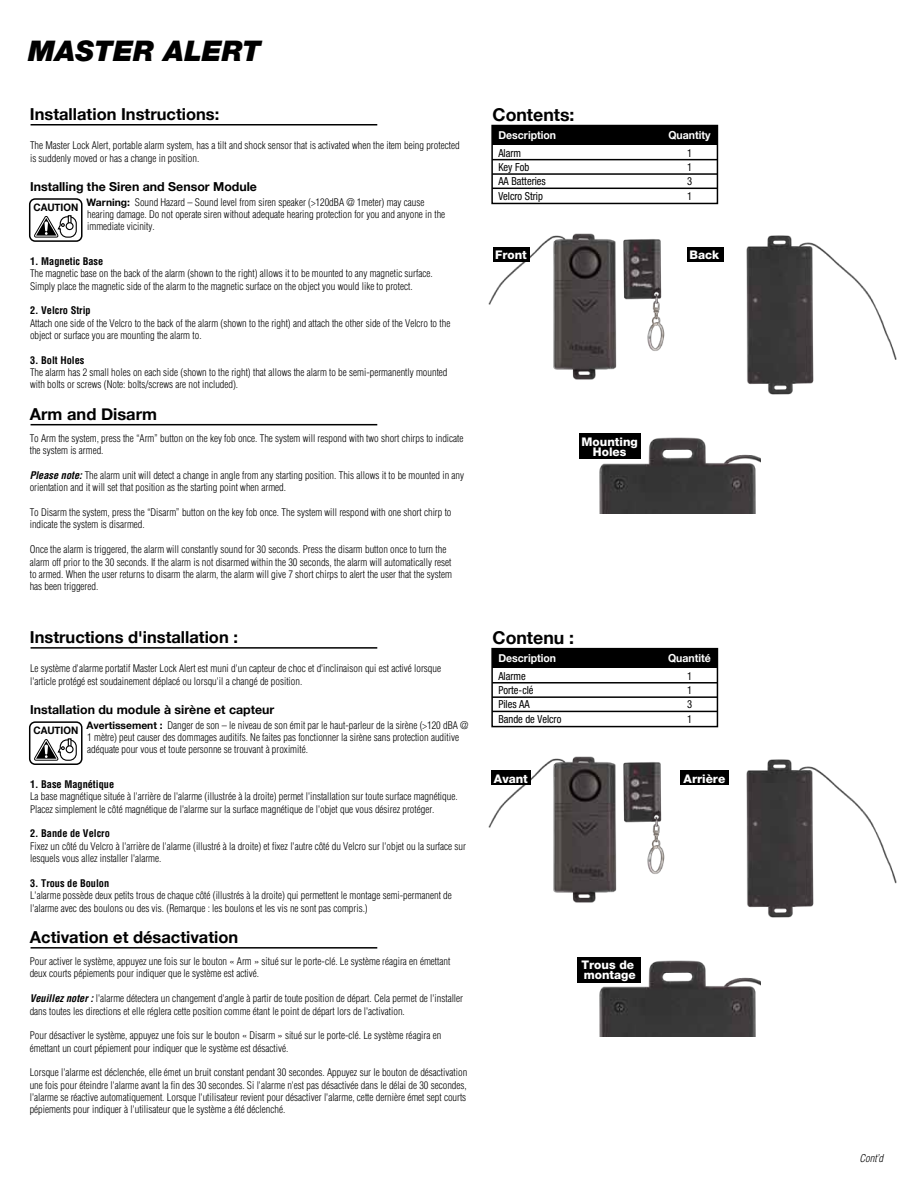
<style>
.page{position:relative;width:918px;height:1188px;background:#fff}
.page>*{position:absolute;margin:0;border:0;box-sizing:border-box;transform-origin:0 0}
.t1{font:italic 900 28.5px "Helvetica Neue LT";color:#000}
.t2{font:700 17.7px "Helvetica Neue";color:#000}
.t3{font:700 16.5px "Helvetica Neue";color:#000}
.t4{font:700 12.3px "Helvetica Neue";color:#000}
.t5{font:800 11.85px/10.2px "Helvetica Neue";color:#fff;text-align:center}
.t6{font:condensed 11.1px "Helvetica Neue";color:#000;scale:.95 1}
.t7{font:700 11.1px "Helvetica Neue";color:#fff;scale:.95 1}
.t8{font:italic 300 condensed 10.5px "Helvetica";color:#000}
.t9{font:300 condensed 10.35px/12.3px "Helvetica";color:#000}
.t10{font:700 condensed 10.35px "Helvetica";color:#000}
.t11{font:700 10.35px "Helvetica Neue";color:#000;scale:.95 1}
.s1{font-family:"Helvetica Neue";font-weight:700;font-stretch:normal}
.s2{font-weight:700;font-style:italic}
</style>
<div class="page">
<div style="left:492px;top:126px;width:225px;height:19px;background:#000"></div>
<div style="left:491px;top:125px;width:227px;height:79px;border:1px solid #000"></div>
<hr style="left:492px;top:173px;width:225px;height:2px;background:#000">
<hr style="left:492px;top:159px;width:225px;height:1px;background:#000">
<hr style="left:492px;top:188px;width:225px;height:1px;background:#000">
<hr style="left:31px;top:424px;width:346px;height:1px;background:#000">
<hr style="left:31px;top:124px;width:346px;height:2px;background:#000">
<svg style="left:34px;top:215px;width:43px;height:23px"></svg>
<div style="left:66px;top:223px;width:7px;height:7px;background:#fff;border-radius:50%"></div>
<div style="left:66px;top:222px;width:8px;height:8px;border:1px solid #000;border-radius:50%"></div>
<div style="left:29px;top:198px;width:54px;height:44px;border:2px solid #000;border-radius:5px"></div>
<img style="left:624px;top:239px;width:41px;height:112px">
<img style="left:488px;top:233px;width:136px;height:147px">
<img style="left:746px;top:235px;width:151px;height:160px">
<img style="left:594px;top:433px;width:167px;height:81px">
<div style="left:579px;top:434px;width:62px;height:25px;background:#000"></div>
<div style="left:687px;top:247px;width:36px;height:15px;background:#000"></div>
<div style="left:493px;top:247px;width:37px;height:15px;background:#000"></div>
<div style="left:492px;top:649px;width:225px;height:19px;background:#000"></div>
<div style="left:491px;top:648px;width:227px;height:79px;border:1px solid #000"></div>
<hr style="left:492px;top:696px;width:225px;height:2px;background:#000">
<hr style="left:492px;top:682px;width:225px;height:2px;background:#000">
<hr style="left:492px;top:711px;width:225px;height:1px;background:#000">
<hr style="left:31px;top:947px;width:346px;height:2px;background:#000">
<hr style="left:31px;top:647px;width:346px;height:2px;background:#000">
<svg style="left:34px;top:738px;width:43px;height:23px"></svg>
<div style="left:66px;top:746px;width:7px;height:7px;background:#fff;border-radius:50%"></div>
<div style="left:66px;top:745px;width:8px;height:8px;border:1px solid #000;border-radius:50%"></div>
<div style="left:29px;top:721px;width:54px;height:44px;border:2px solid #000;border-radius:5px"></div>
<img style="left:624px;top:762px;width:41px;height:112px">
<img style="left:488px;top:756px;width:136px;height:147px">
<img style="left:746px;top:759px;width:151px;height:159px">
<img style="left:594px;top:960px;width:167px;height:77px">
<div style="left:578px;top:957px;width:63px;height:25px;background:#000"></div>
<div style="left:680px;top:770px;width:48px;height:15px;background:#000"></div>
<div style="left:491px;top:770px;width:40px;height:15px;background:#000"></div>
<h1 class="t1" style="left:28px;top:34px;width:234px">MASTER ALERT</h1>
<h3 class="t3" style="left:30px;top:104px;width:191px">Installation Instructions:</h3>
<p class="t9" style="left:30px;top:139px;width:431px">The Master Lock Alert, portable alarm system, has a tilt and shock sensor that is activated when the item being protected is suddenly moved or has a change in position.</p>
<p class="t4" style="left:30px;top:179px;width:228px">Installing the Siren and Sensor Module</p>
<p class="t9" style="left:87px;top:196px;width:360px"><span class="s1">Warning:</span> Sound Hazard – Sound level from siren speaker (&gt;120dBA @ 1meter) may cause hearing damage. Do not operate siren without adequate hearing protection for you and anyone in the immediate vicinity.</p>
<p class="t10" style="left:30px;top:255px;width:75px">1. Magnetic Base</p>
<p class="t9" style="left:30px;top:267px;width:404px">The magnetic base on the back of the alarm (shown to the right) allows it to be mounted to any magnetic surface.<br>Simply place the magnetic side of the alarm to the magnetic surface on the object you would like to protect.</p>
<p class="t10" style="left:30px;top:304px;width:62px">2. Velcro Strip</p>
<p class="t9" style="left:30px;top:317px;width:422px">Attach one side of the Velcro to the back of the alarm (shown to the right) and attach the other side of the Velcro to the object or surface you are mounting the alarm to.</p>
<p class="t10" style="left:30px;top:354px;width:56px">3. Bolt Holes</p>
<p class="t9" style="left:30px;top:366px;width:419px">The alarm has 2 small holes on each side (shown to the right) that allows the alarm to be semi-permanently mounted with bolts or screws (Note: bolts/screws are not included).</p>
<h3 class="t3" style="left:30px;top:404px;width:129px">Arm and Disarm</h3>
<p class="t9" style="left:30px;top:432px;width:435px">To Arm the system, press the “Arm” button on the key fob once. The system will respond with two short chirps to indicate the system is armed.</p>
<p class="t9" style="left:30px;top:469px;width:436px"><span class="s2">Please note:</span> The alarm unit will detect a change in angle from any starting position. This allows it to be mounted in any orientation and it will set that position as the starting point when armed.</p>
<p class="t9" style="left:30px;top:506px;width:423px">To Disarm the system, press the “Disarm” button on the key fob once. The system will respond with one short chirp to indicate the system is disarmed.</p>
<p class="t9" style="left:30px;top:543px;width:424px">Once the alarm is triggered, the alarm will constantly sound for 30 seconds. Press the disarm button once to turn the alarm off prior to the 30 seconds. If the alarm is not disarmed within the 30 seconds, the alarm will automatically reset to armed. When the user returns to disarm the alarm, the alarm will give 7 short chirps to alert the user that the system has been triggered.</p>
<p class="t11" style="left:33px;top:201px;width:49px">CAUTION</p>
<h3 class="t3" style="left:30px;top:627px;width:210px">Instructions d'installation :</h3>
<p class="t9" style="left:30px;top:662px;width:413px">Le système d'alarme portatif Master Lock Alert est muni d'un capteur de choc et d'inclinaison qui est activé lorsque l'article protégé est soudainement déplacé ou lorsqu'il a changé de position.</p>
<p class="t4" style="left:30px;top:702px;width:246px">Installation du module à sirène et capteur</p>
<p class="t9" style="left:87px;top:719px;width:383px"><span class="s1">Avertissement :</span> Danger de son – le niveau de son émit par le haut-parleur de la sirène (&gt;120 dBA @<br>1 mètre) peut causer des dommages auditifs. Ne faites pas fonctionner la sirène sans protection auditive adéquate pour vous et toute personne se trouvant à proximité.</p>
<p class="t10" style="left:30px;top:778px;width:86px">1. Base Magnétique</p>
<p class="t9" style="left:30px;top:790px;width:429px">La base magnétique située à l'arrière de l'alarme (illustrée à la droite) permet l'installation sur toute surface magnétique.<br>Placez simplement le côté magnétique de l'alarme sur la surface magnétique de l'objet que vous désirez protéger.</p>
<p class="t10" style="left:30px;top:827px;width:81px">2. Bande de Velcro</p>
<p class="t9" style="left:30px;top:840px;width:437px">Fixez un côté du Velcro à l'arrière de l'alarme (illustré à la droite) et fixez l'autre côté du Velcro sur l'objet ou la surface sur lesquels vous allez installer l'alarme.</p>
<p class="t10" style="left:30px;top:877px;width:81px">3. Trous de Boulon</p>
<p class="t9" style="left:30px;top:889px;width:423px">L'alarme possède deux petits trous de chaque côté (illustrés à la droite) qui permettent le montage semi-permanent de l'alarme avec des boulons ou des vis. (Remarque : les boulons et les vis ne sont pas compris.)</p>
<h3 class="t3" style="left:30px;top:927px;width:210px">Activation et désactivation</h3>
<p class="t9" style="left:30px;top:955px;width:422px">Pour activer le système, appuyez une fois sur le bouton « Arm » situé sur le porte-clé. Le système réagira en émettant deux courts pépiements pour indiquer que le système est activé.</p>
<p class="t9" style="left:30px;top:992px;width:435px"><span class="s2">Veuillez noter :</span> l'alarme détectera un changement d'angle à partir de toute position de départ. Cela permet de l'installer dans toutes les directions et elle réglera cette position comme étant le point de départ lors de l'activation.</p>
<p class="t9" style="left:30px;top:1029px;width:413px">Pour désactiver le système, appuyez une fois sur le bouton « Disarm » situé sur le porte-clé. Le système réagira en émettant un court pépiement pour indiquer que le système est désactivé.</p>
<p class="t9" style="left:30px;top:1066px;width:439px;text-align:justify">Lorsque l'alarme est déclenchée, elle émet un bruit constant pendant 30 secondes. Appuyez sur le bouton de désactivation une fois pour éteindre l'alarme avant la fin des 30 secondes. Si l'alarme n'est pas désactivée dans le délai de 30 secondes, l'alarme se réactive automatiquement. Lorsque l'utilisateur revient pour désactiver l'alarme, cette dernière émet sept courts pépiements pour indiquer à l'utilisateur que le système a été déclenché.</p>
<p class="t11" style="left:33px;top:724px;width:49px">CAUTION</p>
<h2 class="t2" style="left:493px;top:104px;width:84px">Contents:</h2>
<p class="t7" style="left:498px;top:128px;width:62px">Description</p>
<p class="t7" style="left:668px;top:128px;width:46px">Quantity</p>
<p class="t6" style="left:498px;top:146px;width:25px">Alarm</p>
<p class="t6" style="left:687px;top:146px;width:7px">1</p>
<p class="t6" style="left:498px;top:161px;width:34px">Key Fob</p>
<p class="t6" style="left:687px;top:161px;width:7px">1</p>
<p class="t6" style="left:498px;top:175px;width:51px">AA Batteries</p>
<p class="t6" style="left:687px;top:175px;width:7px">3</p>
<p class="t6" style="left:498px;top:189px;width:48px">Velcro Strip</p>
<p class="t6" style="left:687px;top:189px;width:7px">1</p>
<p class="t5" style="left:495px;top:250px;width:33px">Front</p>
<p class="t5" style="left:690px;top:250px;width:31px">Back</p>
<p class="t5" style="left:582px;top:437px;width:58px">Mounting<br>Holes</p>
<h2 class="t2" style="left:493px;top:627px;width:83px">Contenu :</h2>
<p class="t7" style="left:498px;top:651px;width:62px">Description</p>
<p class="t7" style="left:668px;top:651px;width:47px">Quantité</p>
<p class="t6" style="left:498px;top:669px;width:30px">Alarme</p>
<p class="t6" style="left:687px;top:669px;width:7px">1</p>
<p class="t6" style="left:498px;top:684px;width:39px">Porte-clé</p>
<p class="t6" style="left:687px;top:684px;width:7px">1</p>
<p class="t6" style="left:498px;top:698px;width:34px">Piles AA</p>
<p class="t6" style="left:687px;top:698px;width:7px">3</p>
<p class="t6" style="left:498px;top:713px;width:68px">Bande de Velcro</p>
<p class="t6" style="left:687px;top:713px;width:7px">1</p>
<p class="t5" style="left:494px;top:773px;width:35px">Avant</p>
<p class="t5" style="left:684px;top:773px;width:43px">Arrière</p>
<p class="t5" style="left:582px;top:960px;width:56px;text-align:left">Trous de montage</p>
<p class="t8" style="left:859px;top:1152px;width:25px">Cont’d</p>
</div>
